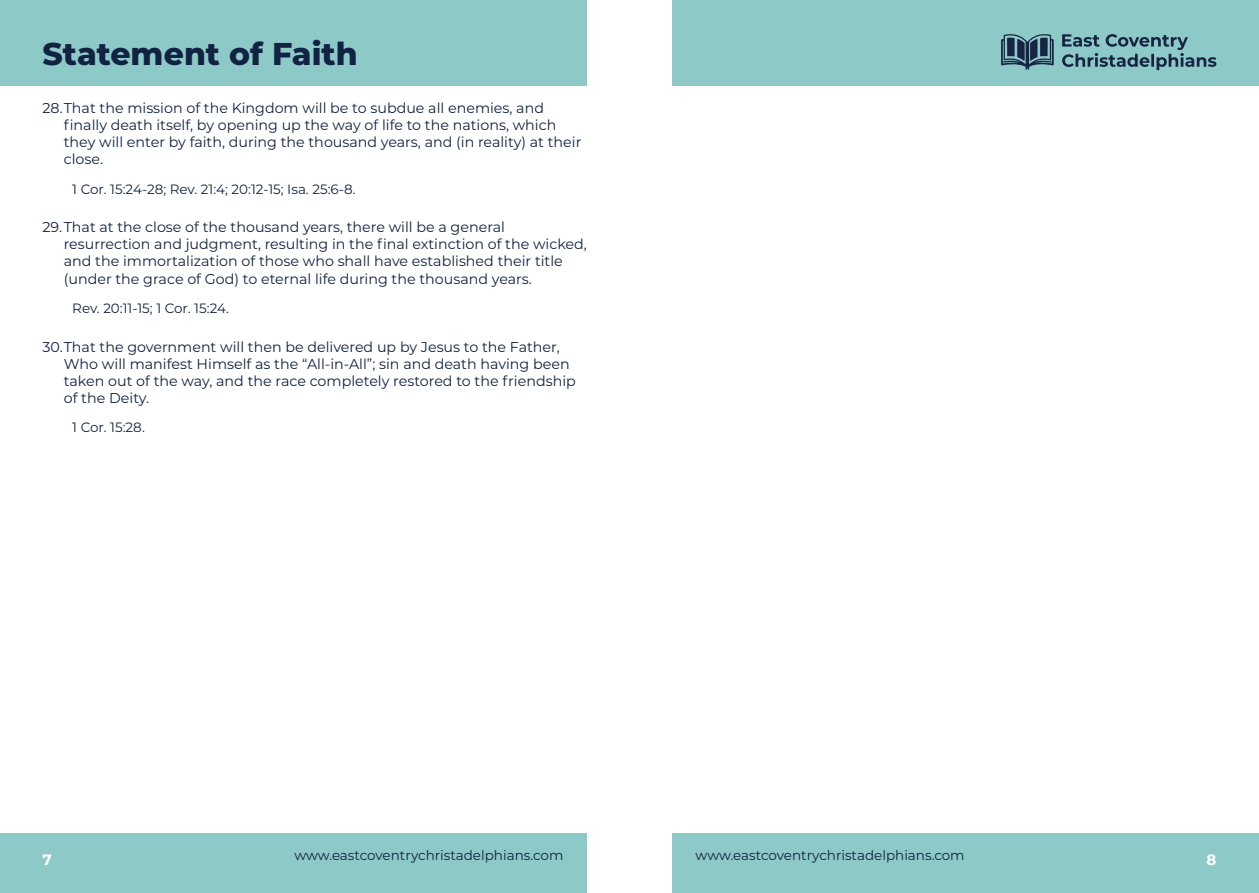
<style>
.page{position:relative;width:1259px;height:893px;background:#fff}
.page>*{position:absolute;margin:0;border:0;box-sizing:border-box;transform-origin:0 0}
.t1{font:800 31.5px "Montserrat";color:#122243}
.t2{font:700 15px "Montserrat";color:#fff}
.t3{font:14.25px/17.1px "Montserrat";color:#122243}
.t4{font:13.5px "Montserrat";color:#122243}
</style>
<div class="page">
<div style="left:0;top:0;width:587px;height:86px;background:#8dc9c7"></div>
<div style="left:0;top:833px;width:587px;height:60px;background:#8dc9c7"></div>
<div style="left:672px;top:0;width:587px;height:86px;background:#8dc9c7"></div>
<div style="left:672px;top:833px;width:587px;height:60px;background:#8dc9c7"></div>
<svg style="left:1062px;top:34px;width:154px;height:36px"></svg>
<svg style="left:1001px;top:34px;width:52px;height:36px"></svg>
<h1 class="t1" style="left:43px;top:30px;width:317px">Statement of Faith</h1>
<p class="t3" style="left:64px;top:99px;width:519px;text-indent:-21px">28.That the mission of the Kingdom will be to subdue all enemies, and finally death itself, by opening up the way of life to the nations, which they will enter by faith, during the thousand years, and (in reality) at their close.</p>
<p class="t4" style="left:72px;top:180px;width:285px">1 Cor. 15:24-28; Rev. 21:4; 20:12-15; Isa. 25:6-8.</p>
<p class="t3" style="left:64px;top:218px;width:524px;text-indent:-21px">29.That at the close of the thousand years, there will be a general resurrection and judgment, resulting in the final extinction of the wicked, and the immortalization of those who shall have established their title (under the grace of God) to eternal life during the thousand years.</p>
<p class="t4" style="left:72px;top:299px;width:158px">Rev. 20:11-15; 1 Cor. 15:24.</p>
<p class="t3" style="left:64px;top:338px;width:513px;text-indent:-21px">30.That the government will then be delivered up by Jesus to the Father, Who will manifest Himself as the “All-in-All”; sin and death having been taken out of the way, and the race completely restored to the friendship of the Deity.</p>
<p class="t4" style="left:72px;top:418px;width:74px">1 Cor. 15:28.</p>
<p class="t2" style="left:43px;top:849px;width:11px">7</p>
<p class="t4" style="left:294px;top:846px;width:270px">www.eastcoventrychristadelphians.com</p>
<p class="t4" style="left:695px;top:846px;width:270px">www.eastcoventrychristadelphians.com</p>
<p class="t2" style="left:1206px;top:849px;width:11px">8</p>
</div>
